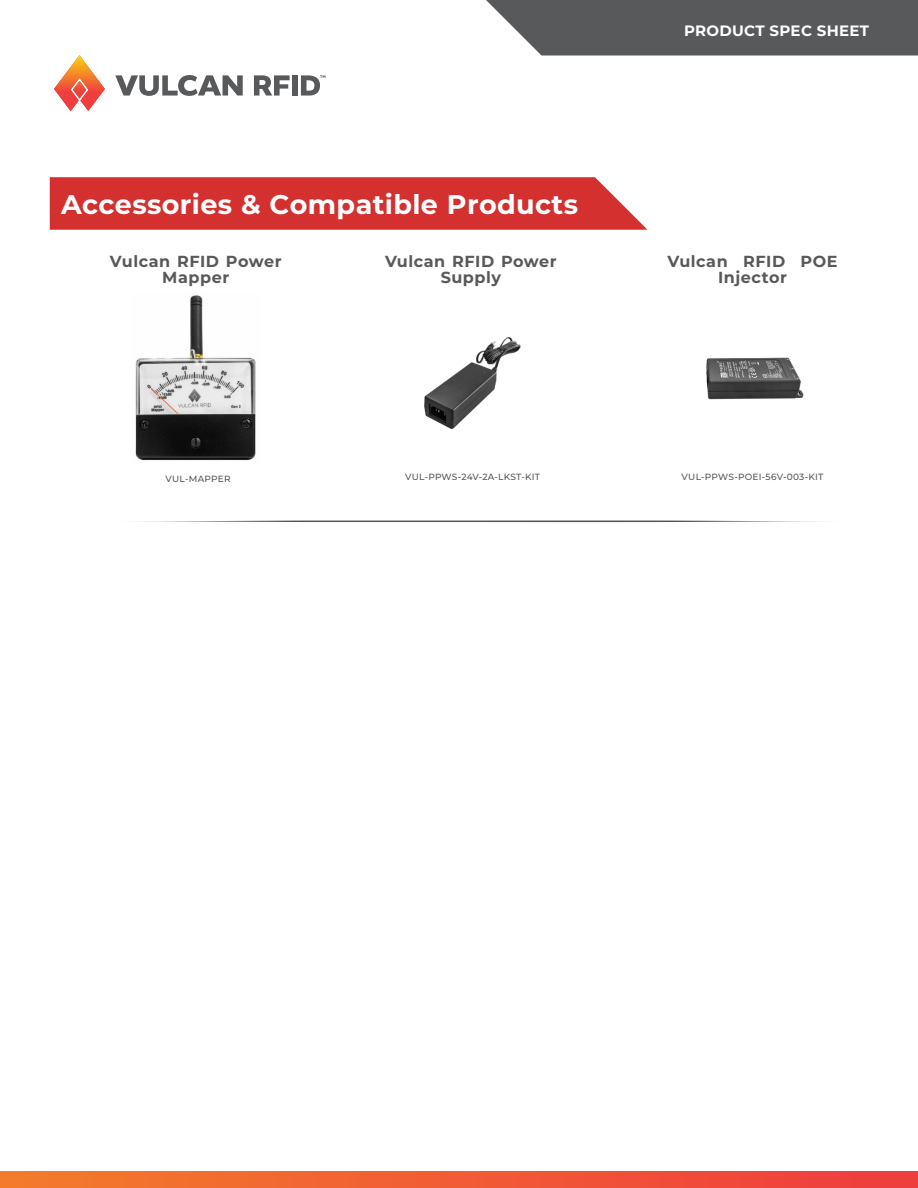
<style>
.page{position:relative;width:918px;height:1188px;background:#fff}
.page>*{position:absolute;margin:0;border:0;box-sizing:border-box;transform-origin:0 0}
.t1{font:700 27px "Montserrat";letter-spacing:.015em;color:#fff}
.t2{font:700 16.05px/16px "Montserrat";letter-spacing:.035em;color:#58595b;text-align:center}
.t3{font:700 15px "Montserrat";letter-spacing:.02em;color:#fff}
.t4{font:500 9px "Montserrat";letter-spacing:.025em;color:#58595b}
</style>
<div class="page">
<svg style="left:54px;top:55px;width:51px;height:56px"></svg>
<svg style="left:115px;top:75px;width:128px;height:21px"></svg>
<svg style="left:254px;top:75px;width:36px;height:21px"></svg>
<div style="left:292px;top:75px;width:5px;height:21px;background:#58595b"></div>
<svg style="left:301px;top:75px;width:25px;height:21px"></svg>
<svg style="left:486px;top:0;width:432px;height:56px;background:#656567"></svg>
<div style="left:0;top:1172px;width:918px;height:16px;background:linear-gradient(to right,#f37c2b,#ef3b3f)"></div>
<svg style="left:50px;top:177px;width:598px;height:53px;background:#d63b3b"></svg>
<svg style="left:142px;top:520px;width:676px;height:2px"></svg>
<img style="left:135px;top:295px;width:121px;height:166px">
<img style="left:424px;top:337px;width:97px;height:92px">
<img style="left:706px;top:357px;width:98px;height:43px">
<p class="t3" style="left:684px;top:21px;width:187px">PRODUCT SPEC SHEET</p>
<h1 class="t1" style="left:61px;top:188px;width:518px">Accessories &amp; Compatible Products</h1>
<p class="t2" style="left:110px;top:253px;width:173px">Vulcan RFID Power<br>Mapper</p>
<p class="t2" style="left:385px;top:253px;width:173px">Vulcan RFID Power<br>Supply</p>
<p class="t2" style="left:667px;top:253px;width:172px">Vulcan RFID POE<br>Injector</p>
<p class="t4" style="left:166px;top:473px;width:67px">VUL-MAPPER</p>
<p class="t4" style="left:405px;top:471px;width:136px">VUL-PPWS-24V-2A-LKST-KIT</p>
<p class="t4" style="left:682px;top:471px;width:143px">VUL-PPWS-POEI-56V-003-KIT</p>
</div>
